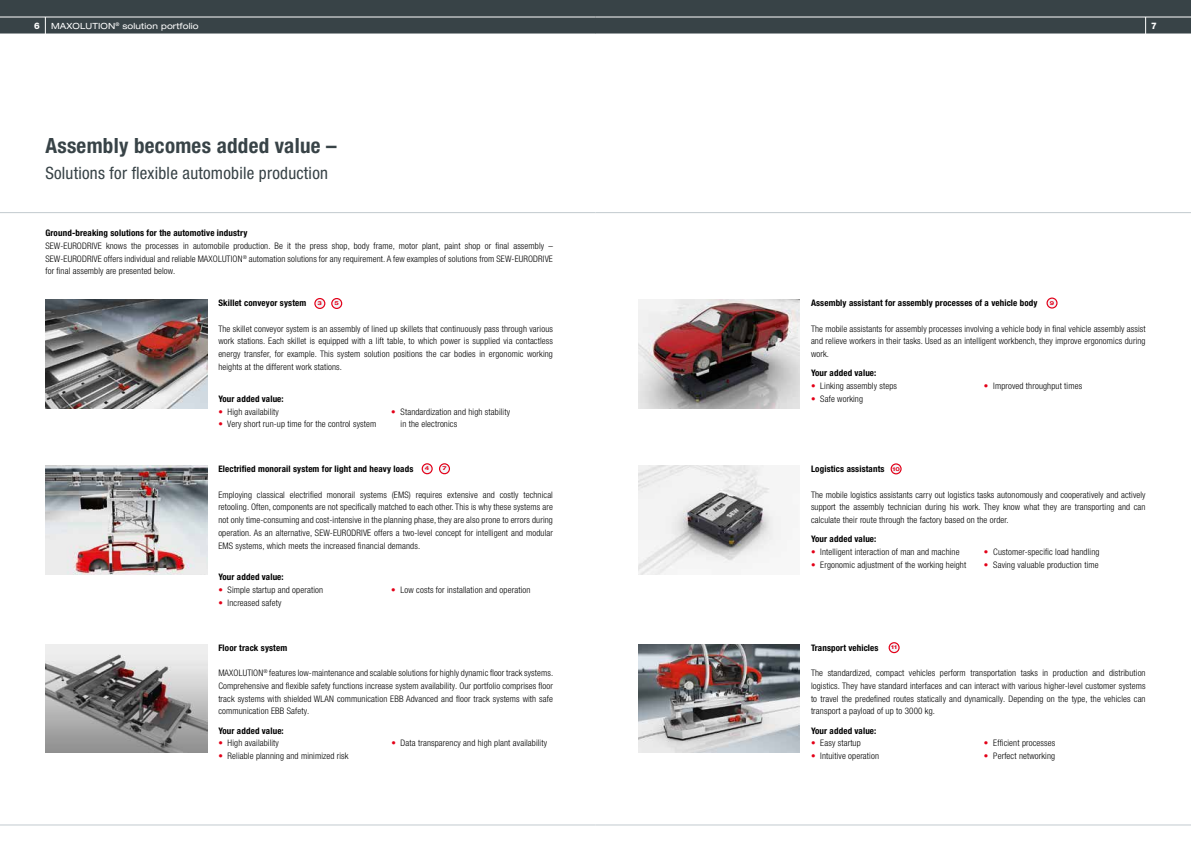
<style>
.page{position:relative;width:1191px;height:842px;background:#fff}
.page>*{position:absolute;margin:0;border:0;box-sizing:border-box;transform-origin:0 0}
.t1{font:700 condensed 21px "Helvetica Neue LT Pro";letter-spacing:.015em;color:#384347}
.t2{font:condensed 17px "Helvetica Neue LT Pro";letter-spacing:.015em;color:#384347}
.t3{font:300 condensed 9px/12.8px "Helvetica Neue LT Pro";letter-spacing:.015em;color:#000;text-align:justify}
.t4{font:700 condensed 9px "Helvetica Neue LT Pro";letter-spacing:.015em;color:#000}
.t5{font:800 9px "Helvetica Neue LT Pro";color:#fff}
.t6{font:expanded 8.5px "Helvetica Neue LT Pro";letter-spacing:.015em;color:#fff}
.t7{font:700 expanded 5.4px "Helvetica Neue LT Pro";color:#e30018}
.s1{font-weight:400;color:#e30018}
</style>
<div class="page">
<div style="left:0;top:0;width:1191px;height:34px;background:#384347"></div>
<hr style="left:0;top:17px;width:595px;height:1px;background:#fff">
<svg style="left:1145px;top:18px;width:1px;height:16px"></svg>
<svg style="left:45px;top:17px;width:1px;height:17px"></svg>
<hr style="left:595px;top:17px;width:596px;height:1px;background:#fff">
<hr style="left:0;top:825px;width:595px;height:1px;background:#c2cacf">
<hr style="left:595px;top:825px;width:596px;height:1px;background:#c2cacf">
<hr style="left:0;top:212px;width:595px;height:1px;background:#c2cacf">
<hr style="left:595px;top:212px;width:596px;height:1px;background:#c2cacf">
<svg style="left:422px;top:464px;width:10px;height:10px"></svg>
<div style="left:422px;top:463px;width:11px;height:11px;border:1px solid #e30018;border-radius:50%"></div>
<svg style="left:439px;top:464px;width:10px;height:10px"></svg>
<div style="left:439px;top:463px;width:11px;height:11px;border:1px solid #e30018;border-radius:50%"></div>
<svg style="left:315px;top:299px;width:10px;height:9px"></svg>
<div style="left:314px;top:298px;width:11px;height:11px;border:1px solid #e30018;border-radius:50%"></div>
<svg style="left:332px;top:299px;width:10px;height:9px"></svg>
<div style="left:331px;top:298px;width:11px;height:11px;border:1px solid #e30018;border-radius:50%"></div>
<svg style="left:1047px;top:298px;width:10px;height:10px"></svg>
<div style="left:1046px;top:297px;width:11px;height:12px;border:1px solid #e30018;border-radius:50%"></div>
<svg style="left:891px;top:464px;width:10px;height:10px"></svg>
<div style="left:890px;top:463px;width:11px;height:11px;border:1px solid #e30018;border-radius:50%"></div>
<svg style="left:889px;top:643px;width:10px;height:10px"></svg>
<div style="left:888px;top:642px;width:11px;height:11px;border:1px solid #e30018;border-radius:50%"></div>
<img style="left:638px;top:644px;width:161px;height:109px">
<img style="left:638px;top:300px;width:161px;height:108px">
<img style="left:45px;top:300px;width:162px;height:108px">
<img style="left:45px;top:466px;width:162px;height:108px">
<img style="left:45px;top:644px;width:162px;height:109px">
<img style="left:638px;top:466px;width:143px;height:108px">
<p class="t5" style="left:34px;top:20px;width:7px">6</p>
<p class="t6" style="left:51px;top:20px;width:149px">MAXOLUTION<sup>®</sup> solution portfolio</p>
<p class="t5" style="left:1151px;top:20px;width:7px">7</p>
<h1 class="t1" style="left:45px;top:133px;width:293px">Assembly becomes added value –</h1>
<h2 class="t2" style="left:45px;top:163px;width:284px">Solutions for flexible automobile production</h2>
<p class="t4" style="left:45px;top:227px;width:203px">Ground-breaking solutions for the automotive industry</p>
<p class="t3" style="left:45px;top:239px;width:509px">SEW-EURODRIVE knows the processes in automobile production. Be it the press shop, body frame, motor plant, paint shop or final assembly – SEW-EURODRIVE offers individual and reliable MAXOLUTION<sup>®</sup> automation solutions for any requirement. A few examples of solutions from SEW-EURODRIVE for final assembly are presented below.</p>
<p class="t4" style="left:218px;top:298px;width:89px">Skillet conveyor system</p>
<p class="t3" style="left:218px;top:322px;width:336px">The skillet conveyor system is an assembly of lined up skillets that continuously pass through various work stations. Each skillet is equipped with a lift table, to which power is supplied via contactless energy transfer, for example. This system solution positions the car bodies in ergonomic working heights at the different work stations.</p>
<p class="t4" style="left:811px;top:298px;width:228px">Assembly assistant for assembly processes of a vehicle body</p>
<p class="t3" style="left:811px;top:322px;width:336px">The mobile assistants for assembly processes involving a vehicle body in final vehicle assembly assist and relieve workers in their tasks. Used as an intelligent workbench, they improve ergonomics during work.</p>
<p class="t7" style="left:318px;top:300px;width:6px">3</p>
<p class="t7" style="left:334px;top:300px;width:6px">5</p>
<p class="t7" style="left:1049px;top:299px;width:6px">9</p>
<p class="t4" style="left:811px;top:368px;width:67px">Your added value:</p>
<p class="t3" style="left:811px;top:379px;width:88px"><span class="s1">•</span> Linking assembly steps</p>
<p class="t3" style="left:811px;top:392px;width:54px"><span class="s1">•</span> Safe working</p>
<p class="t3" style="left:984px;top:379px;width:100px"><span class="s1">•</span> Improved throughput times</p>
<p class="t4" style="left:218px;top:393px;width:67px">Your added value:</p>
<p class="t3" style="left:218px;top:405px;width:62px"><span class="s1">•</span> High availability</p>
<p class="t3" style="left:218px;top:418px;width:159px"><span class="s1">•</span> Very short run-up time for the control system</p>
<p class="t3" style="left:400px;top:405px;width:111px;text-indent:-9px"><span class="s1">•</span> Standardization and high stability in the electronics</p>
<p class="t4" style="left:218px;top:463px;width:196px">Electrified monorail system for light and heavy loads</p>
<p class="t3" style="left:218px;top:488px;width:336px">Employing classical electrified monorail systems (EMS) requires extensive and costly technical retooling. Often, components are not specifically matched to each other. This is why these systems are not only time-consuming and cost-intensive in the planning phase, they are also prone to errors during operation. As an alternative, SEW-EURODRIVE offers a two-level concept for intelligent and modular EMS systems, which meets the increased financial demands.</p>
<p class="t4" style="left:218px;top:572px;width:67px">Your added value:</p>
<p class="t3" style="left:218px;top:584px;width:106px"><span class="s1">•</span> Simple startup and operation</p>
<p class="t3" style="left:218px;top:596px;width:65px"><span class="s1">•</span> Increased safety</p>
<p class="t7" style="left:425px;top:465px;width:6px">4</p>
<p class="t7" style="left:442px;top:465px;width:6px">7</p>
<p class="t3" style="left:391px;top:584px;width:141px"><span class="s1">•</span> Low costs for installation and operation</p>
<p class="t4" style="left:811px;top:463px;width:75px">Logistics assistants</p>
<p class="t3" style="left:811px;top:488px;width:336px">The mobile logistics assistants carry out logistics tasks autonomously and cooperatively and actively support the assembly technician during his work. They know what they are transporting and can calculate their route through the factory based on the order.</p>
<p class="t4" style="left:811px;top:534px;width:67px">Your added value:</p>
<p class="t3" style="left:811px;top:545px;width:150px"><span class="s1">•</span> Intelligent interaction of man and machine</p>
<p class="t3" style="left:811px;top:558px;width:157px"><span class="s1">•</span> Ergonomic adjustment of the working height</p>
<p class="t7" style="left:892px;top:465px;width:9px">10</p>
<p class="t3" style="left:984px;top:545px;width:117px"><span class="s1">•</span> Customer-specific load handling</p>
<p class="t3" style="left:984px;top:558px;width:116px"><span class="s1">•</span> Saving valuable production time</p>
<p class="t4" style="left:218px;top:642px;width:70px">Floor track system</p>
<p class="t3" style="left:218px;top:666px;width:336px">MAXOLUTION<sup>®</sup> features low-maintenance and scalable solutions for highly dynamic floor track systems.<br>Comprehensive and flexible safety functions increase system availability. Our portfolio comprises floor track systems with shielded WLAN communication EBB Advanced and floor track systems with safe communication EBB Safety.</p>
<p class="t4" style="left:218px;top:725px;width:67px">Your added value:</p>
<p class="t3" style="left:218px;top:737px;width:62px"><span class="s1">•</span> High availability</p>
<p class="t3" style="left:218px;top:749px;width:132px"><span class="s1">•</span> Reliable planning and minimized risk</p>
<p class="t3" style="left:391px;top:737px;width:157px"><span class="s1">•</span> Data transparency and high plant availability</p>
<p class="t4" style="left:811px;top:642px;width:69px">Transport vehicles</p>
<p class="t3" style="left:811px;top:666px;width:336px">The standardized, compact vehicles perform transportation tasks in production and distribution logistics. They have standard interfaces and can interact with various higher-level customer systems to travel the predefined routes statically and dynamically. Depending on the type, the vehicles can transport a payload of up to 3000 kg.</p>
<p class="t4" style="left:811px;top:725px;width:67px">Your added value:</p>
<p class="t3" style="left:811px;top:737px;width:51px"><span class="s1">•</span> Easy startup</p>
<p class="t3" style="left:811px;top:749px;width:70px"><span class="s1">•</span> Intuitive operation</p>
<p class="t7" style="left:891px;top:644px;width:8px">11</p>
<p class="t3" style="left:984px;top:737px;width:73px"><span class="s1">•</span> Efficient processes</p>
<p class="t3" style="left:984px;top:749px;width:73px"><span class="s1">•</span> Perfect networking</p>
</div>
